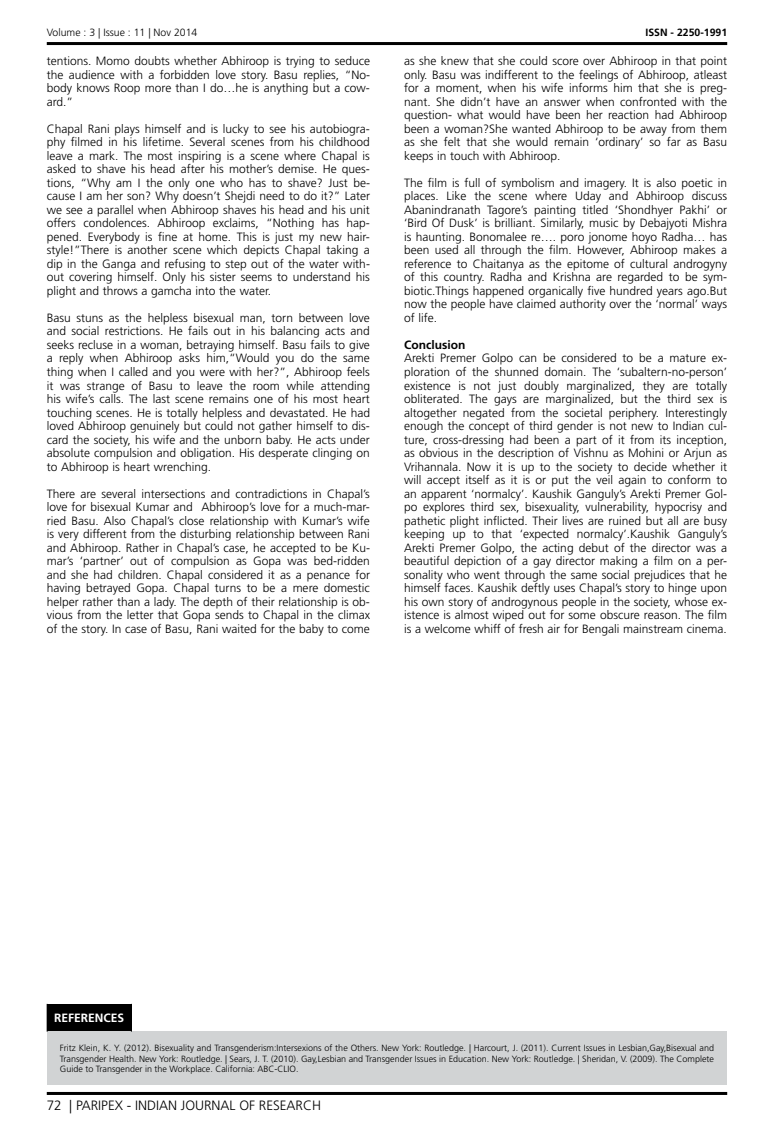
<style>
.page{position:relative;width:774px;height:1136px;background:#fff}
.page>*{position:absolute;margin:0;border:0;box-sizing:border-box;transform-origin:0 0}
.t1{font:300 13.5px "Frutiger LT Std";color:#000}
.t2{font:300 12px/13.5px "Frutiger LT Std";color:#000;text-align:justify}
.t3{font:700 12px "Frutiger LT Std";color:#fff}
.t4{font:700 12px "Frutiger LT Std";color:#000}
.t5{font:300 10.5px "Frutiger LT Std";color:#000}
.t6{font:700 10.5px "Frutiger LT Std";color:#000}
.t7{font:300 9px/10.5px "Frutiger LT Std";color:#000;text-align:justify}
</style>
<div class="page">
<hr style="left:47px;top:42px;width:680px;height:3px;background:#000">
<hr style="left:47px;top:1091px;width:680px;height:3px;background:#000">
<div style="left:47px;top:1003px;width:84px;height:28px;background:#000"></div>
<div style="left:47px;top:1031px;width:680px;height:53px;background:#d1d3d4"></div>
<svg style="left:131px;top:1003px;width:1px;height:28px"></svg>
<p class="t5" style="left:47px;top:27px;width:152px">Volume : 3 | Issue : 11 | Nov 2014</p>
<p class="t6" style="left:645px;top:27px;width:83px">ISSN - 2250-1991</p>
<p class="t2" style="left:47px;top:55px;width:325px">tentions. Momo doubts whether Abhiroop is trying to seduce the audience with a forbidden love story. Basu replies, “No&shy;body knows Roop more than I do…he is anything but a cow&shy;ard.”</p>
<p class="t2" style="left:47px;top:122px;width:325px">Chapal Rani plays himself and is lucky to see his autobiogra&shy;phy filmed in his lifetime. Several scenes from his childhood leave a mark. The most inspiring is a scene where Chapal is asked to shave his head after his mother’s demise. He ques&shy;tions, “Why am I the only one who has to shave? Just be&shy;cause I am her son? Why doesn’t Shejdi need to do it?” Later we see a parallel when Abhiroop shaves his head and his unit offers condolences. Abhiroop exclaims, “Nothing has hap&shy;pened. Everybody is fine at home. This is just my new hair&shy;style!”There is another scene which depicts Chapal taking a dip in the Ganga and refusing to step out of the water with&shy;out covering himself. Only his sister seems to understand his plight and throws a gamcha into the water.</p>
<p class="t2" style="left:47px;top:311px;width:325px">Basu stuns as the helpless bisexual man, torn between love and social restrictions. He fails out in his balancing acts and seeks recluse in a woman, betraying himself. Basu fails to give a reply when Abhiroop asks him,“Would you do the same thing when I called and you were with her?”, Abhiroop feels it was strange of Basu to leave the room while attending his wife’s calls. The last scene remains one of his most heart touching scenes. He is totally helpless and devastated. He had loved Abhiroop genuinely but could not gather himself to dis&shy;card the society, his wife and the unborn baby. He acts under absolute compulsion and obligation. His desperate clinging on to Abhiroop is heart wrenching.</p>
<p class="t2" style="left:47px;top:487px;width:325px">There are several intersections and contradictions in Chapal’s love for bisexual Kumar and Abhiroop’s love for a much-mar&shy;ried Basu. Also Chapal’s close relationship with Kumar’s wife is very different from the disturbing relationship between Rani and Abhiroop. Rather in Chapal’s case, he accepted to be Ku&shy;mar’s ‘partner’ out of compulsion as Gopa was bed-ridden and she had children. Chapal considered it as a penance for having betrayed Gopa. Chapal turns to be a mere domestic helper rather than a lady. The depth of their relationship is ob&shy;vious from the letter that Gopa sends to Chapal in the climax of the story. In case of Basu, Rani waited for the baby to come</p>
<p class="t2" style="left:404px;top:55px;width:325px">as she knew that she could score over Abhiroop in that point only. Basu was indifferent to the feelings of Abhiroop, atleast for a moment, when his wife informs him that she is preg&shy;nant. She didn’t have an answer when confronted with the question- what would have been her reaction had Abhiroop been a woman?She wanted Abhiroop to be away from them as she felt that she would remain ‘ordinary’ so far as Basu keeps in touch with Abhiroop.</p>
<p class="t2" style="left:404px;top:176px;width:325px">The film is full of symbolism and imagery. It is also poetic in places. Like the scene where Uday and Abhiroop discuss Abanindranath Tagore’s painting titled ‘Shondhyer Pakhi’ or ‘Bird Of Dusk’ is brilliant. Similarly, music by Debajyoti Mishra is haunting. Bonomalee re…. poro jonome hoyo Radha… has been used all through the film. However, Abhiroop makes a reference to Chaitanya as the epitome of cultural androgyny of this country. Radha and Krishna are regarded to be sym&shy;biotic.Things happened organically five hundred years ago.But now the people have claimed authority over the ‘normal’ ways of life.</p>
<p class="t4" style="left:404px;top:338px;width:63px">Conclusion</p>
<p class="t2" style="left:404px;top:352px;width:325px">Arekti Premer Golpo can be considered to be a mature ex&shy;ploration of the shunned domain. The ‘subaltern-no-person’ existence is not just doubly marginalized, they are totally obliterated. The gays are marginalized, but the third sex is altogether negated from the societal periphery. Interestingly enough the concept of third gender is not new to Indian cul&shy;ture, cross-dressing had been a part of it from its inception, as obvious in the description of Vishnu as Mohini or Arjun as Vrihannala. Now it is up to the society to decide whether it will accept itself as it is or put the veil again to conform to an apparent ‘normalcy’. Kaushik Ganguly’s Arekti Premer Gol&shy;po explores third sex, bisexuality, vulnerability, hypocrisy and pathetic plight inflicted. Their lives are ruined but all are busy keeping up to that ‘expected normalcy’.Kaushik Ganguly’s Arekti Premer Golpo, the acting debut of the director was a beautiful depiction of a gay director making a film on a per&shy;sonality who went through the same social prejudices that he himself faces. Kaushik deftly uses Chapal’s story to hinge upon his own story of androgynous people in the society, whose ex&shy;istence is almost wiped out for some obscure reason. The film is a welcome whiff of fresh air for Bengali mainstream cinema.</p>
<p class="t3" style="left:54px;top:1010px;width:72px">REFERENCES</p>
<p class="t7" style="left:60px;top:1042px;width:656px">Fritz Klein, K. Y. (2012). Bisexuality and Transgenderism:Intersexions of the Others. New York: Routledge. | Harcourt, J. (2011). Current Issues in Lesbian,Gay,Bisexual and Transgender Health. New York: Routledge. | Sears, J. T. (2010). Gay,Lesbian and Transgender Issues in Education. New York: Routledge. | Sheridan, V. (2009). The Complete Guide to Transgender in the Workplace. California: ABC-CLIO.</p>
<p class="t1" style="left:47px;top:1097px;width:276px">72 | PARIPEX - INDIAN JOURNAL OF RESEARCH</p>
</div>
